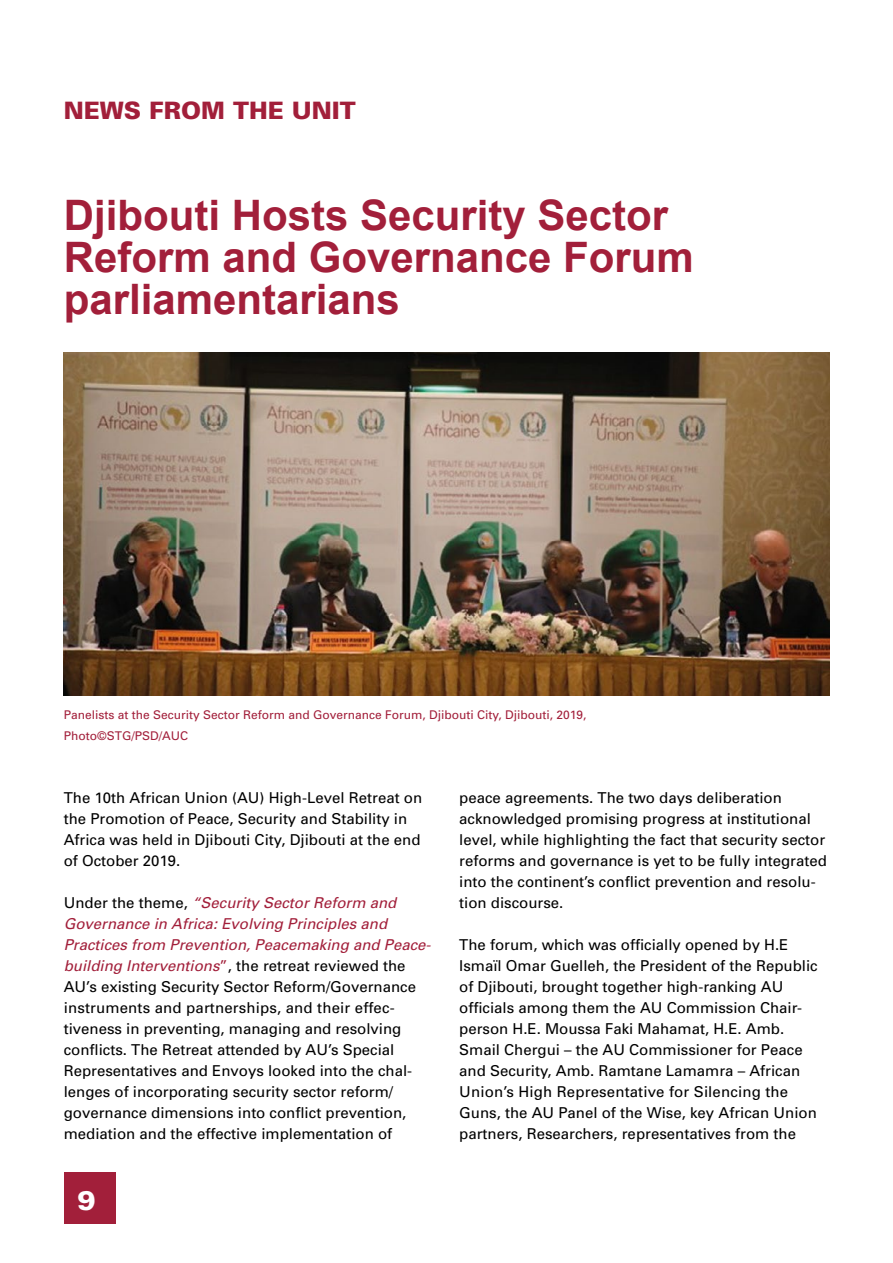
<style>
.page{position:relative;width:893px;height:1263px;background:#fff}
.page>*{position:absolute;margin:0;border:0;box-sizing:border-box;transform-origin:0 0}
.t1{font:700 42px/42px "Arial";color:#a21f3a}
.t2{font:900 27px "Univers";color:#fff}
.t3{font:900 24px "Univers";color:#a21f3a}
.t4{font:15px/21px "Univers";color:#000}
.t5{font:12px/21px "Univers";color:#a21f3a}
.s1{font-style:italic;color:#a21f3a}
.s2{color:#a21f3a}
</style>
<div class="page">
<div style="left:64px;top:1172px;width:51px;height:51px;background:#a21f3a"></div>
<img style="left:64px;top:353px;width:765px;height:343px">
<h3 class="t3" style="left:64px;top:95px;width:293px">NEWS FROM THE UNIT</h3>
<h1 class="t1" style="left:64px;top:196px;width:632px">Djibouti Hosts Security Sector<br>Reform and Governance Forum parliamentarians</h1>
<p class="t5" style="left:64px;top:704px;width:524px">Panelists at the Security Sector Reform and Governance Forum, Djibouti City, Djibouti, 2019,<br>Photo©STG/PSD/AUC</p>
<p class="t4" style="left:64px;top:787px;width:360px">The 10th African Union (AU) High-Level Retreat on the Promotion of Peace, Security and Stability in Africa was held in Djibouti City, Djibouti at the end of October 2019.</p>
<p class="t4" style="left:64px;top:892px;width:369px">Under the theme, <span class="s1">“Security Sector Reform and Governance in Africa: Evolving Principles and Practices from Prevention, Peacemaking and Peace&shy;building Interventions</span><span class="s2">”</span>, the retreat reviewed the AU’s existing Security Sector Reform/Governance instruments and partnerships, and their effec&shy;tiveness in preventing, managing and resolving conflicts. The Retreat attended by AU’s Special Representatives and Envoys looked into the chal&shy;lenges of incorporating security sector reform/ governance dimensions into conflict prevention, mediation and the effective implementation of</p>
<h2 class="t2" style="left:78px;top:1183px;width:20px">9</h2>
<p class="t4" style="left:459px;top:787px;width:369px">peace agreements. The two days deliberation acknowledged promising progress at institutional level, while highlighting the fact that security sector reforms and governance is yet to be fully integrated into the continent’s conflict prevention and resolu&shy;tion discourse.</p>
<p class="t4" style="left:459px;top:934px;width:360px">The forum, which was officially opened by H.E Ismaïl Omar Guelleh, the President of the Republic of Djibouti, brought together high-ranking AU officials among them the AU Commission Chair&shy;person H.E. Moussa Faki Mahamat, H.E. Amb.<br>Smail Chergui – the AU Commissioner for Peace and Security, Amb. Ramtane Lamamra – African Union’s High Representative for Silencing the Guns, the AU Panel of the Wise, key African Union partners, Researchers, representatives from the</p>
</div>
